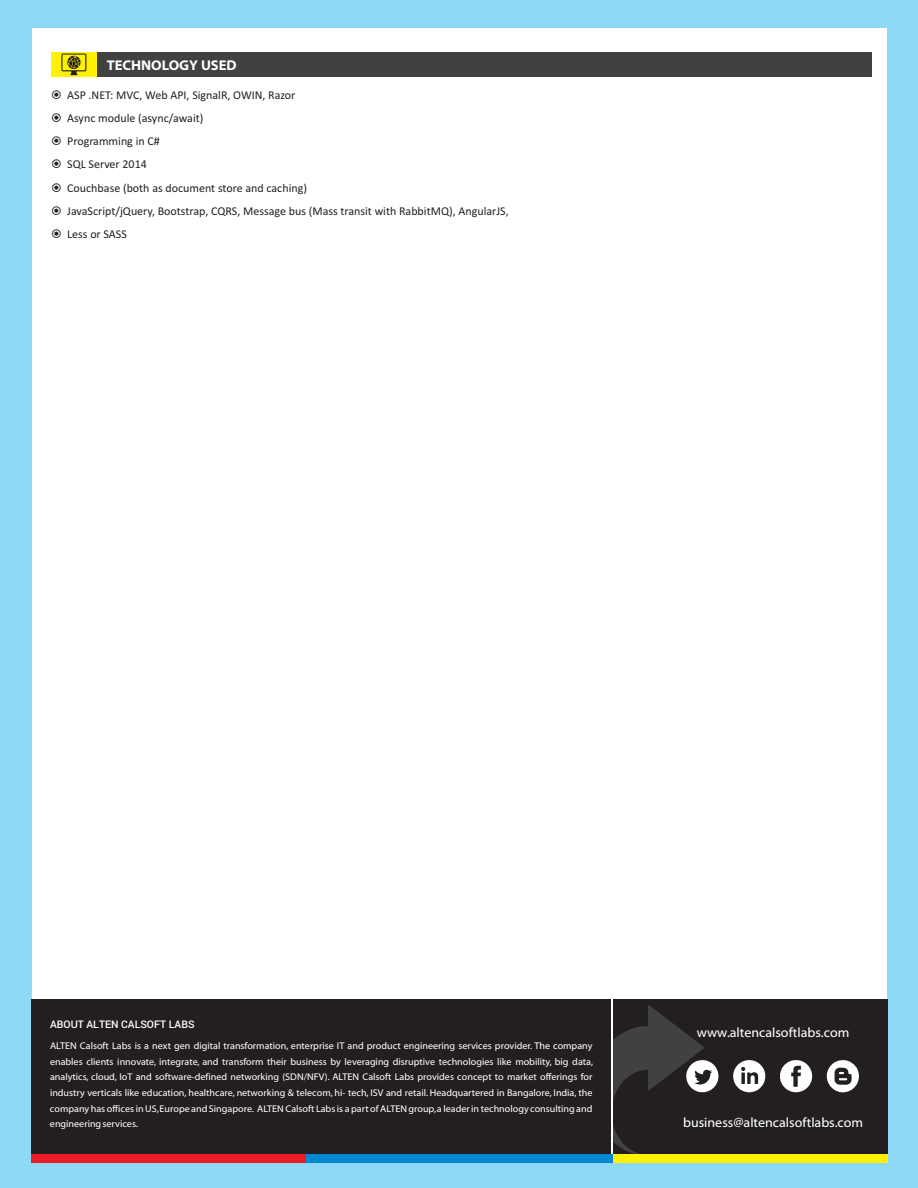
<style>
.page{position:relative;width:918px;height:1188px;background:#8ed8f8}
.page>*{position:absolute;margin:0;border:0;box-sizing:border-box;transform-origin:0 0}
.t1{font:700 14.1px "Myriad Web Pro";color:#fff}
.t2{font:13.5px "Myriad Web Pro";color:#fff}
.t3{font:12px/23.2px "Calibri";color:#231f20}
.t4{font:500 10.5px "Roboto";color:#fff}
.t5{font:9.75px/15.6px "Myriad Web Pro";color:#fff;text-align:justify}
</style>
<div class="page">
<div style="left:32px;top:28px;width:854px;height:1132px;background:#fff"></div>
<div style="left:613px;top:999px;width:275px;height:157px;background:#231f20"></div>
<div style="left:612px;top:1154px;width:276px;height:9px;background:#fff200"></div>
<div style="left:32px;top:999px;width:579px;height:157px;background:#231f20"></div>
<div style="left:306px;top:1154px;width:306px;height:9px;background:#0089d0"></div>
<div style="left:32px;top:1154px;width:274px;height:9px;background:#ed1c24"></div>
<svg style="left:827px;top:1060px;width:32px;height:32px"></svg>
<svg style="left:780px;top:1060px;width:33px;height:32px"></svg>
<svg style="left:613px;top:1005px;width:106px;height:149px"></svg>
<svg style="left:733px;top:1060px;width:33px;height:32px"></svg>
<div style="left:51px;top:52px;width:821px;height:25px;background:#414142"></div>
<div style="left:51px;top:52px;width:46px;height:25px;background:#fff200"></div>
<svg style="left:61px;top:54px;width:25px;height:21px"></svg>
<h1 class="t1" style="left:107px;top:59px;width:132px">TECHNOLOGY USED</h1>
<p class="t3" style="left:67px;top:84px;width:443px">ASP .NET: MVC, Web API, SignalR, OWIN, Razor<br>Async module (async/await)<br>Programming in C#<br>SQL Server 2014<br>Couchbase (both as document store and caching)<br>JavaScript/jQuery, Bootstrap, CQRS, Message bus (Mass transit with RabbitMQ), AngularJS, Less or SASS</p>
<p class="t4" style="left:50px;top:1017px;width:146px">ABOUT ALTEN CALSOFT LABS</p>
<p class="t5" style="left:50px;top:1039px;width:545px">ALTEN Calsoft Labs is a next gen digital transformation, enterprise IT and product engineering services provider. The company enables clients innovate, integrate, and transform their business by leveraging disruptive technologies like mobility, big data, analytics, cloud, IoT and software-defined networking (SDN/NFV). ALTEN Calsoft Labs provides concept to market offerings for industry verticals like education, healthcare, networking &amp; telecom, hi- tech, ISV and retail. Headquartered in Bangalore, India, the company has offices in US,Europe and Singapore. ALTEN Calsoft Labs is a part of ALTEN group,a leader in technology consulting and engineering services.</p>
<h2 class="t2" style="left:697px;top:1027px;width:154px">www.altencalsoftlabs.com</h2>
<h2 class="t2" style="left:683px;top:1117px;width:182px">business@altencalsoftlabs.com</h2>
</div>
